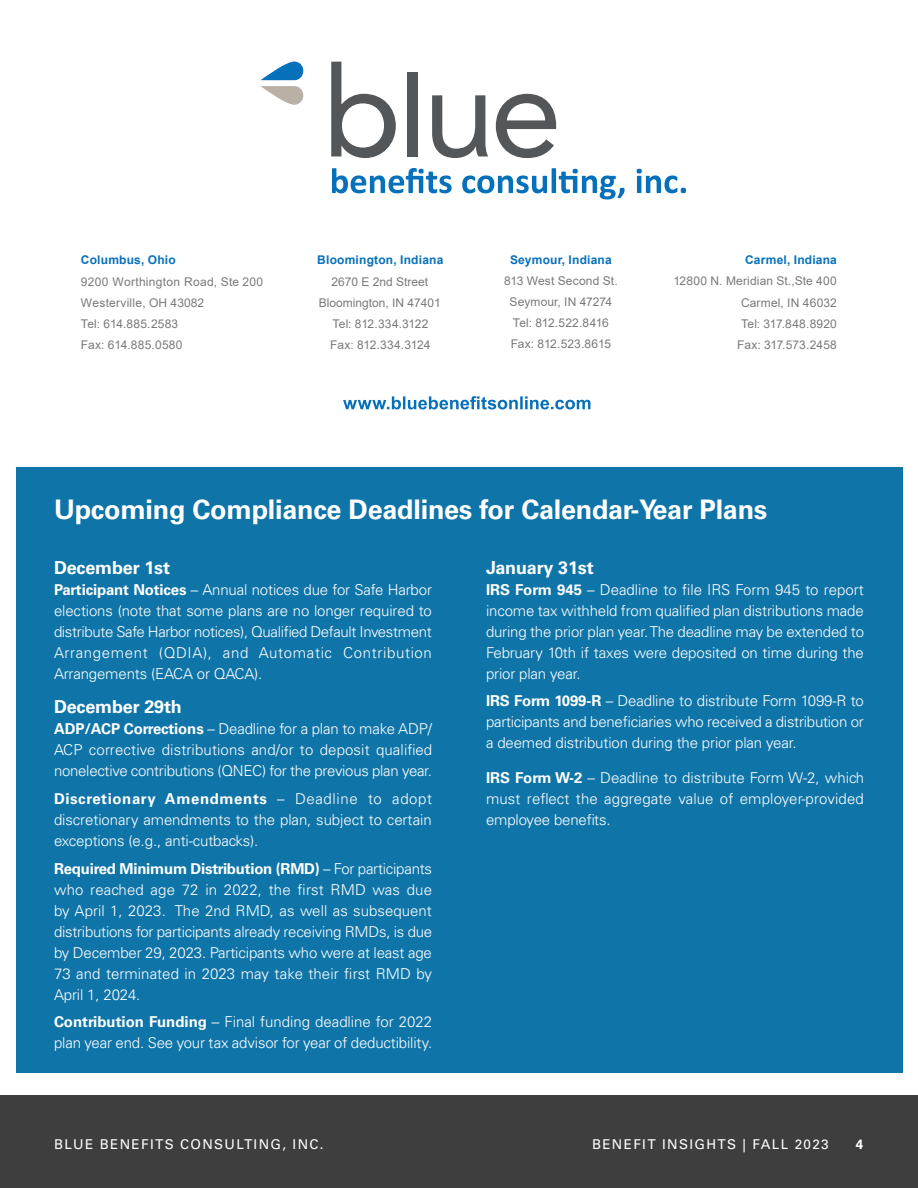
<style>
.page{position:relative;width:918px;height:1188px;background:#fff}
.page>*{position:absolute;margin:0;border:0;box-sizing:border-box;transform-origin:0 0}
.t1{font:700 27px "Univers LT Std 45";letter-spacing:-.01em;color:#fff}
.t2{font:700 18px "Univers LT Std 45";letter-spacing:-.01em;color:#fff}
.t3{font:300 15px/21px "Univers LT Std";letter-spacing:-.01em;color:#fff;text-align:justify}
.t4{font:700 15px "Univers LT Std 45";letter-spacing:-.015em;color:#fff}
.t5{font:700 15px "Univers LT Std 45";letter-spacing:.04em;color:#fff}
.t6{font:13.5px "Univers LT Std";letter-spacing:.1em;color:#fff}
.t7{font:700 13.5px "Univers LT Std 45";color:#fff}
.t8{font:12px/21.1px "Arial";letter-spacing:.01em;color:#787a79;text-align:center}
.t9{font:700 12px "Arial";letter-spacing:.015em;color:#0770ba}
.t10{font:12px/21.1px "Arial";letter-spacing:-.02em;color:#787a79}
.s1{font-family:"Univers LT Std 45";font-weight:700}
.s2{font-family:"Univers LT Std";font-weight:300}
</style>
<div class="page">
<div style="left:0;top:1095px;width:918px;height:93px;background:#3e3e3e"></div>
<svg style="left:343px;top:396px;width:247px;height:13px"></svg>
<svg style="left:331px;top:62px;width:65px;height:96px"></svg>
<div style="left:407px;top:72px;width:10px;height:84px;background:#535759"></div>
<svg style="left:432px;top:95px;width:56px;height:63px"></svg>
<svg style="left:496px;top:94px;width:60px;height:64px"></svg>
<svg style="left:261px;top:62px;width:43px;height:18px"></svg>
<svg style="left:261px;top:86px;width:43px;height:19px"></svg>
<svg style="left:332px;top:168px;width:120px;height:25px"></svg>
<svg style="left:462px;top:168px;width:163px;height:31px"></svg>
<svg style="left:637px;top:169px;width:49px;height:24px"></svg>
<div style="left:16px;top:467px;width:887px;height:606px;background:#0f75a9"></div>
<p class="t9" style="left:81px;top:252px;width:96px">Columbus, Ohio</p>
<p class="t8" style="left:81px;top:271px;width:184px;text-align:left">9200 Worthington Road, Ste 200<br>Westerville, OH 43082<br>Tel: 614.885.2583<br>Fax: 614.885.0580</p>
<p class="t8" style="left:319px;top:271px;width:124px">2670 E 2nd Street<br>Bloomington, IN 47401</p>
<p class="t9" style="left:317px;top:252px;width:128px">Bloomington, Indiana</p>
<p class="t10" style="left:330px;top:313px;width:102px">Tel: 812.334.3122<br>Fax: 812.334.3124</p>
<p class="t9" style="left:510px;top:251px;width:103px">Seymour, Indiana</p>
<p class="t8" style="left:504px;top:270px;width:115px">813 West Second St.<br>Seymour, IN 47274<br>Tel: 812.522.8416<br>Fax: 812.523.8615</p>
<p class="t9" style="left:745px;top:252px;width:93px">Carmel, Indiana</p>
<p class="t8" style="left:673px;top:271px;width:165px;text-align:right">12800 N. Meridian St.,Ste 400<br>Carmel, IN 46032<br>Tel: 317.848.8920<br>Fax: 317.573.2458</p>
<h1 class="t1" style="left:54px;top:493px;width:715px">Upcoming Compliance Deadlines for Calendar-Year Plans</h1>
<p class="t2" style="left:54px;top:557px;width:118px">December 1st</p>
<p class="t3" style="left:54px;top:579px;width:380px"><span class="s1">Participant Notices</span> – Annual notices due for Safe Harbor elections (note that some plans are no longer required to distribute Safe Harbor notices), Qualified Default Investment Arrangement (QDIA), and Automatic Contribution Arrangements (EACA or QACA).</p>
<p class="t2" style="left:54px;top:696px;width:129px">December 29th</p>
<p class="t3" style="left:54px;top:718px;width:380px"><span class="s1">ADP/ACP Corrections</span> – Deadline for a plan to make ADP/ ACP corrective distributions and/or to deposit qualified nonelective contributions (QNEC) for the previous plan year.</p>
<p class="t5" style="left:54px;top:790px;width:380px">Discretionary Amendments <span class="s2">– Deadline to adopt</span></p>
<p class="t3" style="left:54px;top:809px;width:379px">discretionary amendments to the plan, subject to certain exceptions (e.g., anti-cutbacks).</p>
<p class="t4" style="left:54px;top:859px;width:380px">Required Minimum Distribution (RMD) <span class="s2">– For participants</span></p>
<p class="t3" style="left:54px;top:879px;width:380px">who reached age 72 in 2022, the first RMD was due by April 1, 2023. The 2nd RMD, as well as subsequent distributions for participants already receiving RMDs, is due by December 29, 2023. Participants who were at least age 73 and terminated in 2023 may take their first RMD by April 1, 2024.</p>
<p class="t3" style="left:54px;top:1011px;width:380px"><span class="s1">Contribution Funding</span> – Final funding deadline for 2022 plan year end. See your tax advisor for year of deductibility.</p>
<p class="t2" style="left:486px;top:557px;width:109px">January 31st</p>
<p class="t3" style="left:486px;top:579px;width:380px"><span class="s1">IRS Form 945</span> – Deadline to file IRS Form 945 to report income tax withheld from qualified plan distributions made during the prior plan year. The deadline may be extended to February 10th if taxes were deposited on time during the prior plan year.</p>
<p class="t3" style="left:486px;top:690px;width:379px"><span class="s1">IRS Form 1099-R</span> – Deadline to distribute Form 1099-R to participants and beneficiaries who received a distribution or a deemed distribution during the prior plan year.</p>
<p class="t3" style="left:486px;top:767px;width:380px"><span class="s1">IRS Form W-2</span> – Deadline to distribute Form W-2, which must reflect the aggregate value of employer-provided employee benefits.</p>
<p class="t6" style="left:592px;top:1136px;width:238px">BENEFIT INSIGHTS | FALL 2023</p>
<p class="t6" style="left:54px;top:1136px;width:271px">BLUE BENEFITS CONSULTING, INC.</p>
<p class="t7" style="left:856px;top:1136px;width:9px">4</p>
</div>
